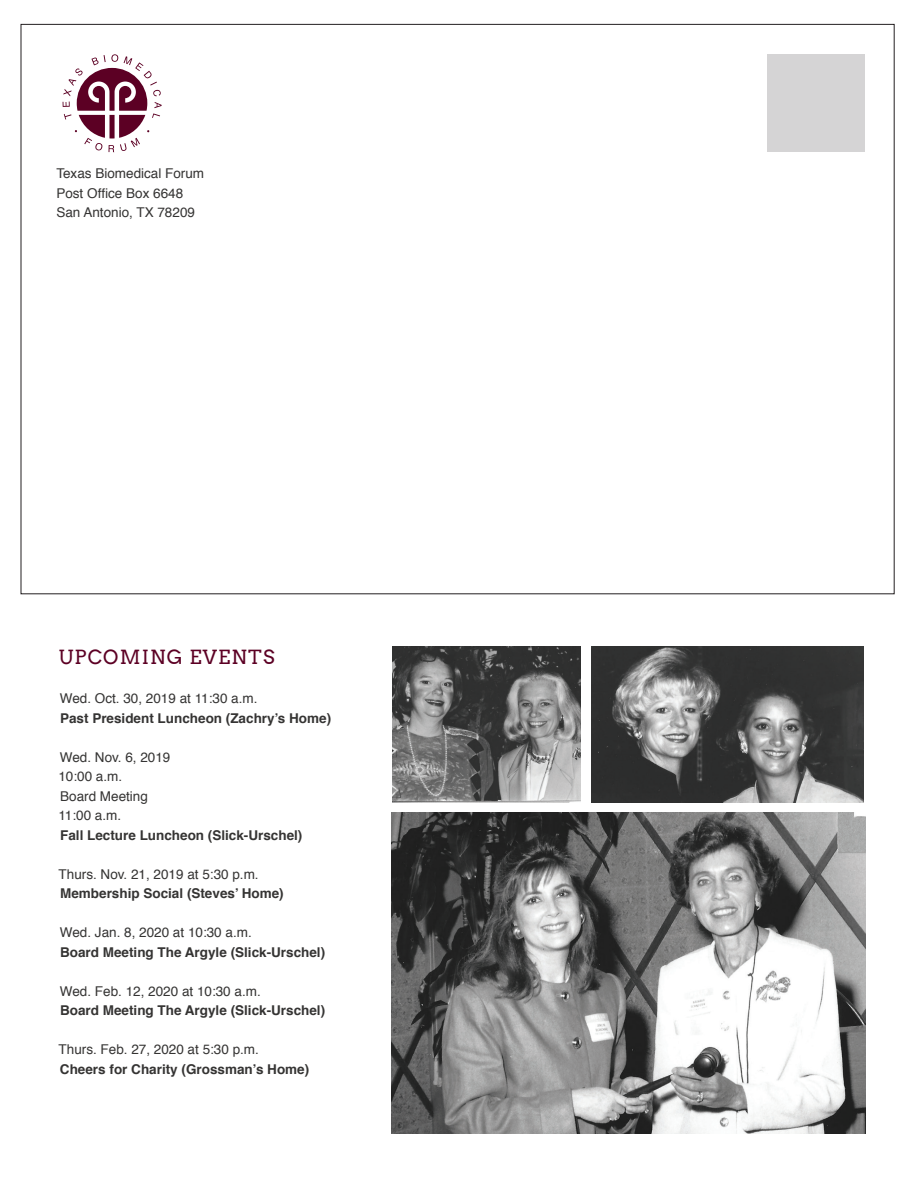
<style>
.page{position:relative;width:918px;height:1188px;background:#fff}
.page>*{position:absolute;margin:0;border:0;box-sizing:border-box;transform-origin:0 0}
.t1{font:19.5px "Arvo";letter-spacing:.06em;color:#5c0024}
.t2{font:13.5px "Helvetica";color:#353433}
.t3{font:700 13.5px "Helvetica";color:#353433}
</style>
<div class="page">
<svg style="left:63px;top:54px;width:99px;height:98px"></svg>
<div style="left:767px;top:54px;width:98px;height:98px;background:#d5d4d5"></div>
<img style="left:392px;top:812px;width:473px;height:322px">
<img style="left:592px;top:647px;width:272px;height:156px">
<img style="left:393px;top:647px;width:188px;height:155px">
<p class="t2" style="left:56px;top:163px;width:149px">Texas Biomedical Forum</p>
<p class="t2" style="left:56px;top:183px;width:128px">Post Office Box 6648</p>
<p class="t2" style="left:56px;top:202px;width:140px">San Antonio, TX 78209</p>
<p class="t1" style="left:59px;top:646px;width:218px">UPCOMING EVENTS</p>
<p class="t2" style="left:60px;top:688px;width:199px">Wed. Oct. 30, 2019 at 11:30 a.m.</p>
<p class="t3" style="left:60px;top:707px;width:273px">Past President Luncheon (Zachry’s Home)</p>
<p class="t2" style="left:60px;top:747px;width:112px">Wed. Nov. 6, 2019</p>
<p class="t2" style="left:58px;top:766px;width:65px">10:00 a.m.</p>
<p class="t2" style="left:60px;top:786px;width:89px">Board Meeting</p>
<p class="t2" style="left:58px;top:805px;width:64px">11:00 a.m.</p>
<p class="t3" style="left:60px;top:824px;width:244px">Fall Lecture Luncheon (Slick-Urschel)</p>
<p class="t2" style="left:59px;top:864px;width:202px">Thurs. Nov. 21, 2019 at 5:30 p.m.</p>
<p class="t3" style="left:60px;top:883px;width:225px">Membership Social (Steves’ Home)</p>
<p class="t2" style="left:60px;top:922px;width:193px">Wed. Jan. 8, 2020 at 10:30 a.m.</p>
<p class="t3" style="left:60px;top:941px;width:267px">Board Meeting The Argyle (Slick-Urschel)</p>
<p class="t2" style="left:60px;top:981px;width:202px">Wed. Feb. 12, 2020 at 10:30 a.m.</p>
<p class="t3" style="left:60px;top:1000px;width:267px">Board Meeting The Argyle (Slick-Urschel)</p>
<p class="t2" style="left:59px;top:1039px;width:202px">Thurs. Feb. 27, 2020 at 5:30 p.m.</p>
<p class="t3" style="left:60px;top:1058px;width:251px">Cheers for Charity (Grossman’s Home)</p>
</div>
